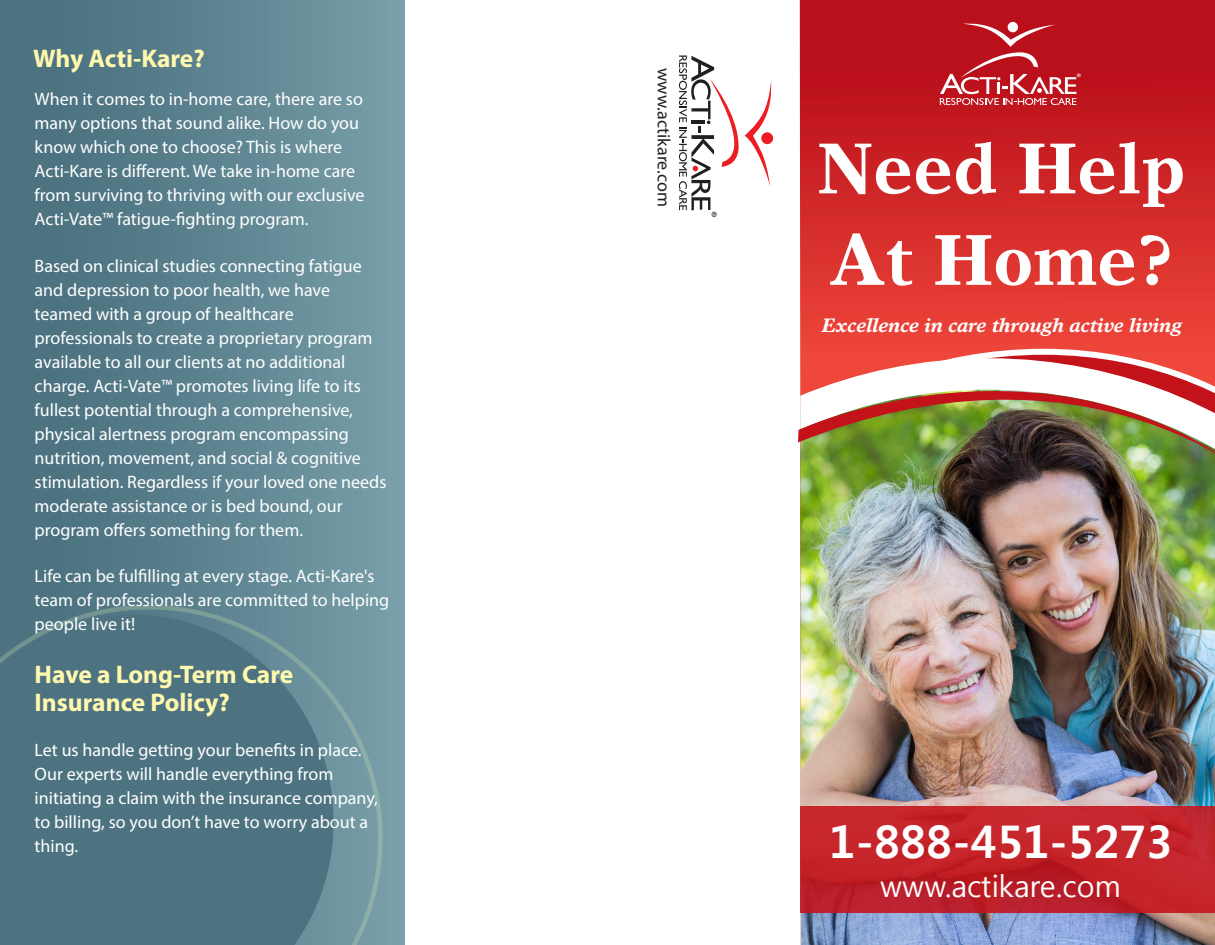
<style>
.page{position:relative;width:1215px;height:945px;background:#fff}
.page>*{position:absolute;margin:0;border:0;box-sizing:border-box;transform-origin:0 0}
.t1{font:700 72px "Times Europa";color:#fff}
.t2{font:700 45px "Malgun Gothic";color:#fff}
.t3{font:30px "Malgun Gothic";color:#fff}
.Paragraph_Style_2{font:700 25.5px "Myriad Pro";color:#fff8ae}
.t4{font:italic 700 19.5px "Times Europa";color:#fff}
.t5{font:18px/24px "Myriad Pro";color:#fff}
.t6{font:18px "Myriad Pro";color:#231f20}
.t7{font:15px "Myriad Pro";color:#231f20;scale:1.06 1}
.t8{font:10.95px "Myriad Pro";color:#fff;scale:1.06 1}
</style>
<div class="page">
<svg style="left:679px;top:56px;width:94px;height:154px"></svg>
<div style="left:0;top:0;width:405px;height:945px;background:linear-gradient(to right,#456c7a,#769da7)"></div>
<svg style="left:0;top:605px;width:383px;height:340px;background:#547a87"></svg>
<svg style="left:800px;top:0;width:415px;height:315px;background:#cc2225"></svg>
<img style="left:800px;top:481px;width:415px;height:464px">
<div style="left:801px;top:394px;width:414px;height:103px;background:#fff101;opacity:.18"></div>
<img style="left:798px;top:315px;width:417px;height:166px">
<svg style="left:940px;top:22px;width:136px;height:83px;background:#c63840"></svg>
<div style="left:800px;top:806px;width:415px;height:107px;background:linear-gradient(to bottom,#c8272c,#ba1e27)"></div>
<p class="Paragraph_Style_2" style="left:33px;top:41px;width:173px">Why Acti-Kare?</p>
<p class="t5" style="left:35px;top:87px;width:330px">When it comes to in-home care, there are so many options that sound alike. How do you know which one to choose? This is where</p>
<p class="t5" style="left:35px;top:159px;width:331px">Acti-Kare is different. We take in-home care from surviving to thriving with our exclusive<br>Acti-Vate™ fatigue-fighting program.</p>
<p class="t5" style="left:35px;top:253px;width:329px">Based on clinical studies connecting fatigue and depression to poor health, we have teamed with a group of healthcare</p>
<p class="t5" style="left:35px;top:325px;width:339px">professionals to create a proprietary program available to all our clients at no additional charge. Acti-Vate™ promotes living life to its fullest potential through a comprehensive, physical alertness program encompassing</p>
<p class="t5" style="left:35px;top:445px;width:353px">nutrition, movement, and social &amp; cognitive stimulation. Regardless if your loved one needs</p>
<p class="t5" style="left:35px;top:493px;width:310px">moderate assistance or is bed bound, our</p>
<p class="t5" style="left:35px;top:517px;width:270px">program offers something for them.</p>
<p class="t5" style="left:35px;top:564px;width:356px">Life can be fulfilling at every stage. Acti-Kare's team of professionals are committed to helping people live it!</p>
<p class="Paragraph_Style_2" style="left:35px;top:657px;width:260px">Have a Long-Term Care</p>
<p class="Paragraph_Style_2" style="left:35px;top:686px;width:197px">Insurance Policy?</p>
<p class="t5" style="left:35px;top:738px;width:328px">Let us handle getting your benefits in place.</p>
<p class="t5" style="left:35px;top:762px;width:300px">Our experts will handle everything from</p>
<p class="t5" style="left:35px;top:786px;width:345px">initiating a claim with the insurance company, to billing, so you don’t have to worry about a thing.</p>
<p class="t6" style="left:675px;top:68px;width:140px;rotate:90deg">www.actikare.com</p>
<p class="t7" style="left:721px;top:211px;width:8px;rotate:90deg">®</p>
<p class="t8" style="left:1076px;top:71px;width:6px">®</p>
<p class="t1" style="left:817px;top:125px;width:370px">Need Help</p>
<p class="t1" style="left:829px;top:217px;width:346px">At Home?</p>
<p class="t4" style="left:822px;top:314px;width:361px">Excellence in care through active living</p>
<p class="t2" style="left:829px;top:815px;width:344px">1-888-451-5273</p>
<p class="t3" style="left:880px;top:869px;width:242px">www.actikare.com</p>
</div>
